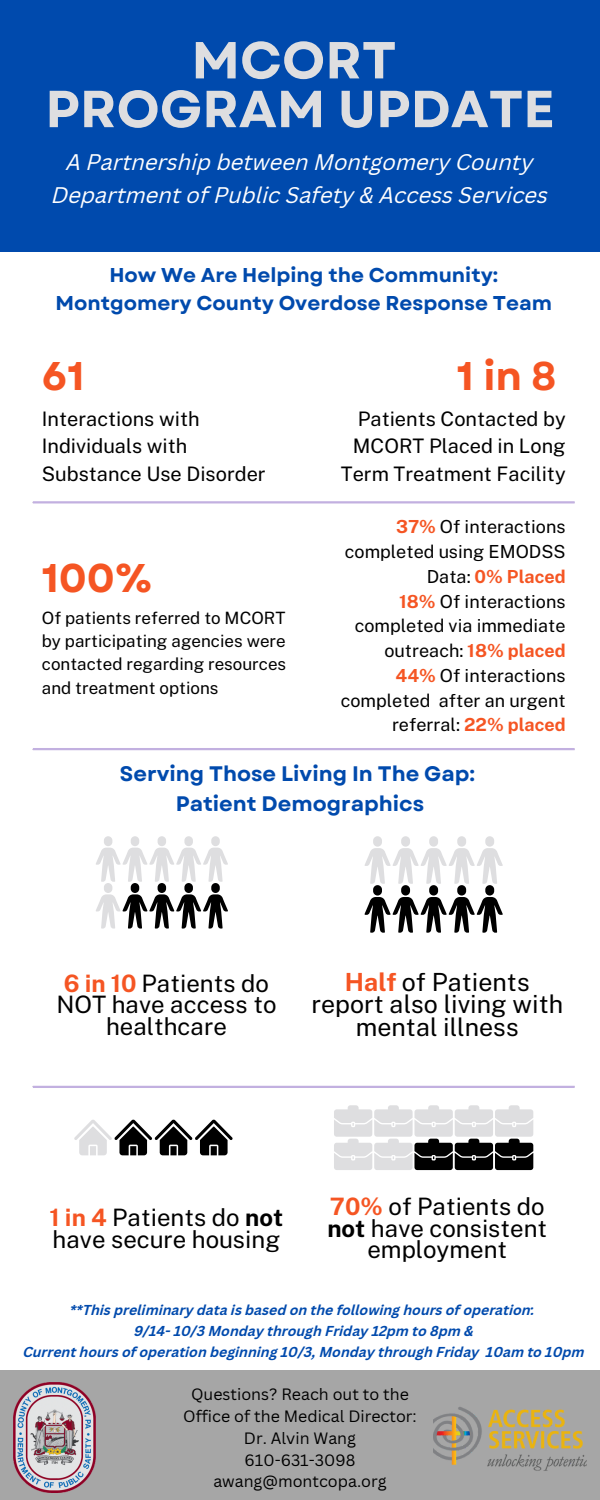
<style>
.page{position:relative;width:600px;height:1500px;background:#fff}
.page>*{position:absolute;margin:0;border:0;box-sizing:border-box;transform-origin:0 0}
.t1{font:700 52px/48.8px "Garet";color:#dedee0;text-align:center}
.t2{font:700 40px "Garet";color:#f55523}
.t3{font:25px/22.5px "Public Sans";color:#000;text-align:center}
.t4{font:24px/21.8px "Public Sans";color:#000;text-align:center}
.t5{font:italic 22px/33px "Canva Sans";color:#fff;text-align:center}
.t6{font:700 21px/29.2px "Garet";color:#004aad;text-align:center}
.t7{font:20px/27.8px "Public Sans";color:#000}
.t8{font:700 20px/27.8px "Garet";color:#004aad;text-align:center}
.t9{font:18px/24.8px "Public Sans";color:#000;text-align:right}
.t10{font:17px/23.2px "Public Sans";color:#000;text-align:justify}
.t11{font:16px/21.8px "Canva Sans";color:#000;text-align:center}
.t12{font:italic 700 14px/21px "Canva Sans";color:#004aad;text-align:center}
.s1{font-weight:700;color:#f55523}
.s2{font-weight:700}
</style>
<div class="page">
<hr style="left:33px;top:501px;width:542px;height:2px;background:#c2b0e0">
<hr style="left:33px;top:748px;width:542px;height:2px;background:#c2b0e0">
<hr style="left:33px;top:1086px;width:542px;height:2px;background:#c2b0e0">
<svg style="left:96px;top:836px;width:132px;height:93px"></svg>
<div style="left:0;top:0;width:600px;height:252px;background:#004aad"></div>
<div style="left:0;top:1370px;width:600px;height:130px;background:#a6a6a6"></div>
<img style="left:13px;top:1383px;width:83px;height:109px">
<img style="left:434px;top:1407px;width:153px;height:64px">
<svg style="left:365px;top:836px;width:138px;height:97px"></svg>
<svg style="left:74px;top:1120px;width:159px;height:35px"></svg>
<svg style="left:334px;top:1105px;width:199px;height:65px"></svg>
<h1 class="t1" style="left:45px;top:36px;width:511px">MCORT<br>PROGRAM UPDATE</h1>
<p class="t5" style="left:52px;top:148px;width:498px">A Partnership between Montgomery County<br>Department of Public Safety &amp; Access Services</p>
<p class="t8" style="left:56px;top:261px;width:498px">How We Are Helping the Community:<br>Montgomery County Overdose Response Team</p>
<h2 class="t2" style="left:42px;top:348px;width:44px">61</h2>
<p class="t7" style="left:42px;top:404px;width:225px">Interactions with<br>Individuals with<br>Substance Use Disorder</p>
<h2 class="t2" style="left:42px;top:549px;width:112px">100%</h2>
<p class="t10" style="left:42px;top:606px;width:246px">Of patients referred to MCORT by participating agencies were contacted regarding resources and treatment options</p>
<h2 class="t2" style="left:457px;top:348px;width:101px">1in8</h2>
<p class="t7" style="left:341px;top:404px;width:226px;text-align:right">Patients Contacted by<br>MCORT Placed in Long<br>Term Treatment Facility</p>
<p class="t9" style="left:341px;top:515px;width:226px"><span class="s1">37%</span> Of interactions completed using EMODSS<br>Data: <span class="s1">0% Placed<br>18%</span> Of interactions completed via immediate outreach: <span class="s1">18% placed<br>44%</span> Of interactions completed after an urgent referral: <span class="s1">22% placed</span></p>
<p class="t6" style="left:120px;top:759px;width:357px">Serving Those Living In The Gap:<br>Patient Demographics</p>
<h3 class="t4" style="left:56px;top:972px;width:222px"><span class="s1">6 in 10</span> Patients do<br>NOT have access to healthcare</h3>
<h3 class="t3" style="left:311px;top:971px;width:253px"><span class="s1">Half</span> of Patients report also living with mental illness</h3>
<h3 class="t4" style="left:50px;top:1206px;width:235px;text-align:left"><span class="s1">1 in 4</span> Patients do <span class="s2">not </span>have secure housing</h3>
<h3 class="t4" style="left:327px;top:1195px;width:221px"><span class="s1">70%</span> of Patients do <span class="s2">not</span> have consistent employment</h3>
<p class="t12" style="left:23px;top:1301px;width:563px">**This preliminary data is based on the following hours of operation:<br>9/14- 10/3 Monday through Friday 12pm to 8pm &amp;<br>Current hours of operation beginning 10/3, Monday through Friday 10am to 10pm</p>
<p class="t11" style="left:183px;top:1383px;width:235px">Questions? Reach out to the<br>Office of the Medical Director:<br>Dr. Alvin Wang<br>610-631-3098 awang@montcopa.org</p>
</div>
